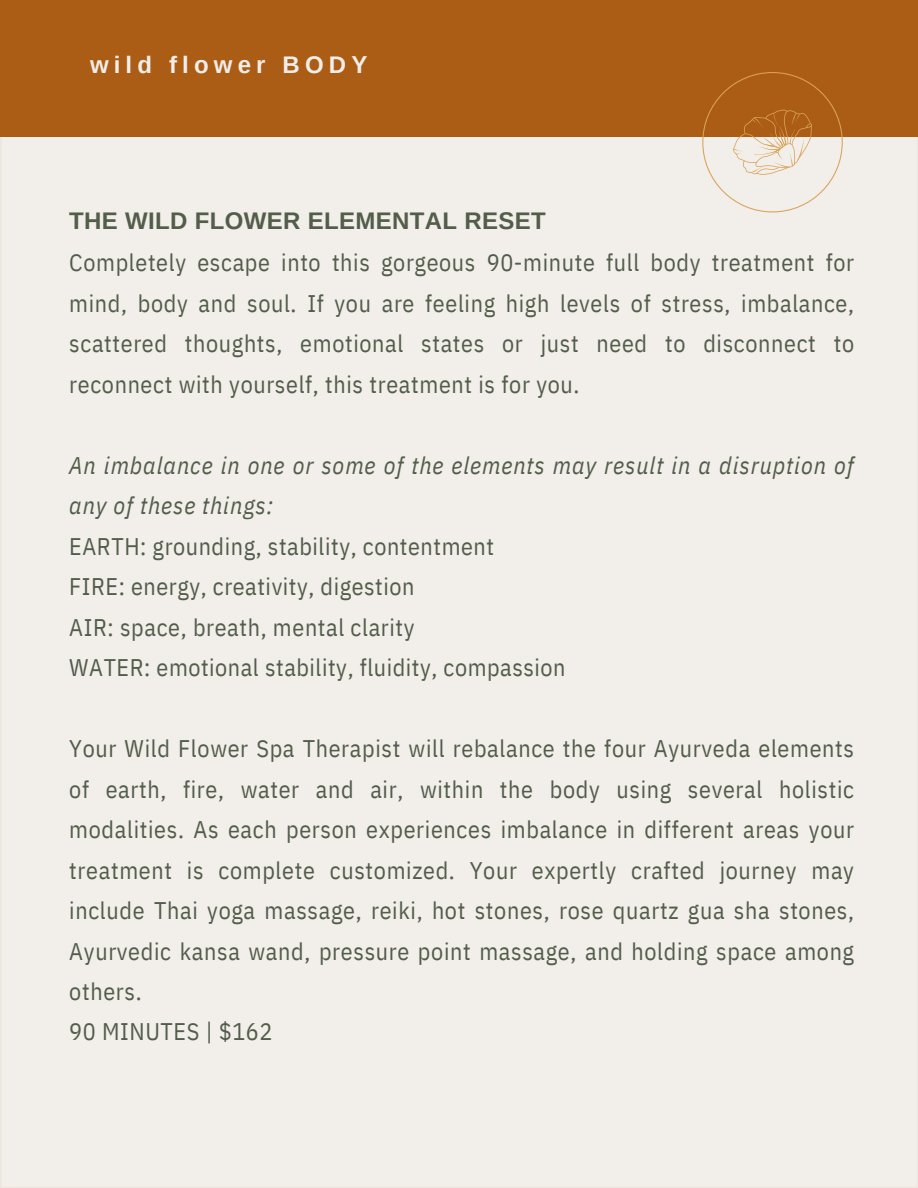
<style>
.page{position:relative;width:918px;height:1188px;background:#fff}
.page>*{position:absolute;margin:0;border:0;box-sizing:border-box;transform-origin:0 0}
.t1{font:24px/40.5px "IBM Plex Sans Cond";letter-spacing:.025em;color:#525d4a;text-align:justify}
.t2{font:italic 24px/40.5px "IBM Plex Sans Cond";letter-spacing:.04em;color:#525d4a}
.t3{font:700 24px "Arimo";letter-spacing:.015em;color:#525d4a}
.t4{font:700 24px "Arimo";letter-spacing:.215em;color:#f1edea}
</style>
<div class="page">
<div style="left:1px;top:1px;width:917px;height:1187px;background:#f2eeea"></div>
<div style="left:0;top:0;width:918px;height:137px;background:#ac5d15"></div>
<svg style="left:702px;top:72px;width:141px;height:140px"></svg>
<p class="t4" style="left:90px;top:51px;width:279px">wild flower BODY</p>
<p class="t3" style="left:69px;top:207px;width:478px">THE WILD FLOWER ELEMENTAL RESET</p>
<p class="t1" style="left:69px;top:242px;width:786px">Completely escape into this gorgeous 90-minute full body treatment for mind, body and soul. If you are feeling high levels of stress, imbalance, scattered thoughts, emotional states or just need to disconnect to reconnect with yourself, this treatment is for you.</p>
<p class="t2" style="left:69px;top:445px;width:786px">An imbalance in one or some of the elements may result in a disruption of any of these things:</p>
<h3 class="t1" style="left:69px;top:526px;width:426px">EARTH: grounding, stability, contentment</h3>
<h1 class="t1" style="left:69px;top:566px;width:347px">FIRE: energy, creativity, digestion</h1>
<p class="t1" style="left:69px;top:607px;width:347px">AIR: space, breath, mental clarity</p>
<p class="t1" style="left:69px;top:647px;width:498px">WATER: emotional stability, fluidity, compassion</p>
<p class="t1" style="left:69px;top:728px;width:786px">Your Wild Flower Spa Therapist will rebalance the four Ayurveda elements of earth, fire, water and air, within the body using several holistic modalities. As each person experiences imbalance in different areas your treatment is complete customized. Your expertly crafted journey may include Thai yoga massage, reiki, hot stones, rose quartz gua sha stones, Ayurvedic kansa wand, pressure point massage, and holding space among others.</p>
<p class="t1" style="left:69px;top:1011px;width:205px">90 MINUTES | $162</p>
</div>
